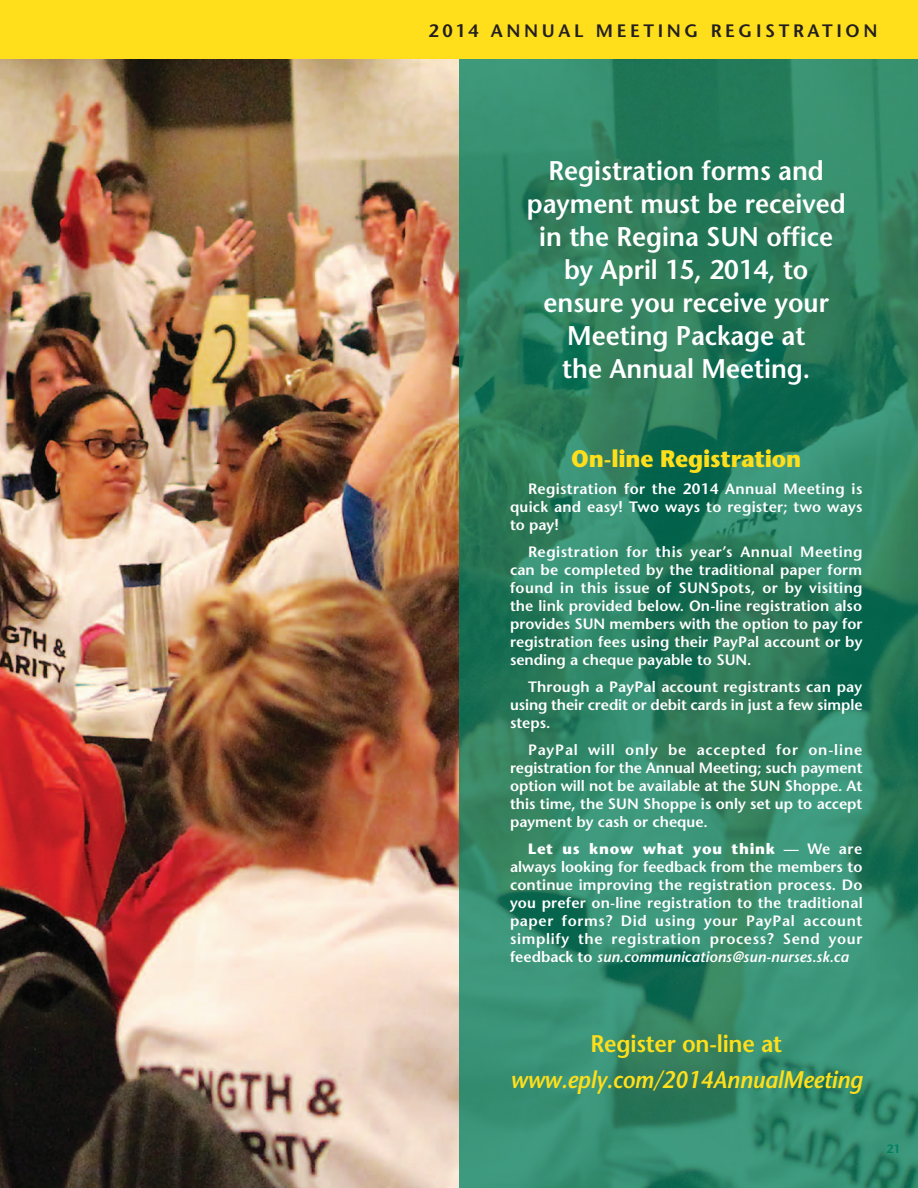
<style>
.page{position:relative;width:918px;height:1188px;background:#fff}
.page>*{position:absolute;margin:0;border:0;box-sizing:border-box;transform-origin:0 0}
.intro{font:600 27px/33px "Stone Sans";color:#fff;text-align:center;scale:.95 1}
.head2{font:italic 600 24px "Stone Sans";letter-spacing:-.015em;color:#ffdf1b;scale:.95 1}
.head_2_6pt_after{font:700 24px "Stone Sans";letter-spacing:-.01em;color:#ffdf1b;scale:.95 1}
.head2-2{font:600 24px "Stone Sans";letter-spacing:-.01em;color:#ffdf1b;scale:.95 1}
.t1{font:600 18px "Stone Sans";letter-spacing:.2em;color:#231f20}
.text{font:600 15px/18px "Stone Sans";color:#fff;text-align:justify}
.t2{font:600 12px "Stone Sans";color:#008061}
.s1{font-weight:700}
.s2{font-style:italic}
</style>
<div class="page">
<img style="left:0;top:58px;width:459px;height:1130px">
<svg style="left:459px;top:58px;width:459px;height:1130px;background:#2f8465"></svg>
<div style="left:0;top:0;width:918px;height:58px;background:#ffdf1b"></div>
<p class="t1" style="left:429px;top:19px;width:450px">2014 ANNUAL MEETING REGISTRATION</p>
<p class="intro" style="left:527px;top:154px;width:337px">Registration forms and payment must be received in the Regina SUN office by April 15, 2014, to ensure you receive your<br>Meeting Package at<br>the Annual Meeting.</p>
<p class="head_2_6pt_after" style="left:571px;top:443px;width:243px">On-line Registration</p>
<p class="text" style="left:510px;top:479px;width:354px;text-indent:18px">Registration for the 2014 Annual Meeting is quick and easy! Two ways to register; two ways to pay!</p>
<p class="text" style="left:510px;top:542px;width:354px;text-indent:18px">Registration for this year’s Annual Meeting can be completed by the traditional paper form found in this issue of SUNSpots, or by visiting the link provided below. On-line registration also provides SUN members with the option to pay for registration fees using their PayPal account or by sending a cheque payable to SUN.</p>
<p class="text" style="left:510px;top:677px;width:354px;text-indent:18px">Through a PayPal account registrants can pay using their credit or debit cards in just a few simple steps.</p>
<p class="text" style="left:510px;top:740px;width:354px;text-indent:18px">PayPal will only be accepted for on-line registration for the Annual Meeting; such payment option will not be available at the SUN Shoppe. At this time, the SUN Shoppe is only set up to accept payment by cash or cheque.</p>
<p class="text" style="left:510px;top:839px;width:354px;text-indent:18px"><span class="s1">Let us know what you think</span> — We are always looking for feedback from the members to continue improving the registration process. Do you prefer on-line registration to the traditional paper forms? Did using your PayPal account simplify the registration process? Send your feedback to <span class="s2">sun.communications@sun-nurses.sk.ca</span></p>
<p class="head2-2" style="left:591px;top:1028px;width:203px">Register on-line at</p>
<p class="head2" style="left:510px;top:1064px;width:373px">www.eply.com/2014AnnualMeeting</p>
<p class="t2" style="left:886px;top:1141px;width:15px">21</p>
</div>
